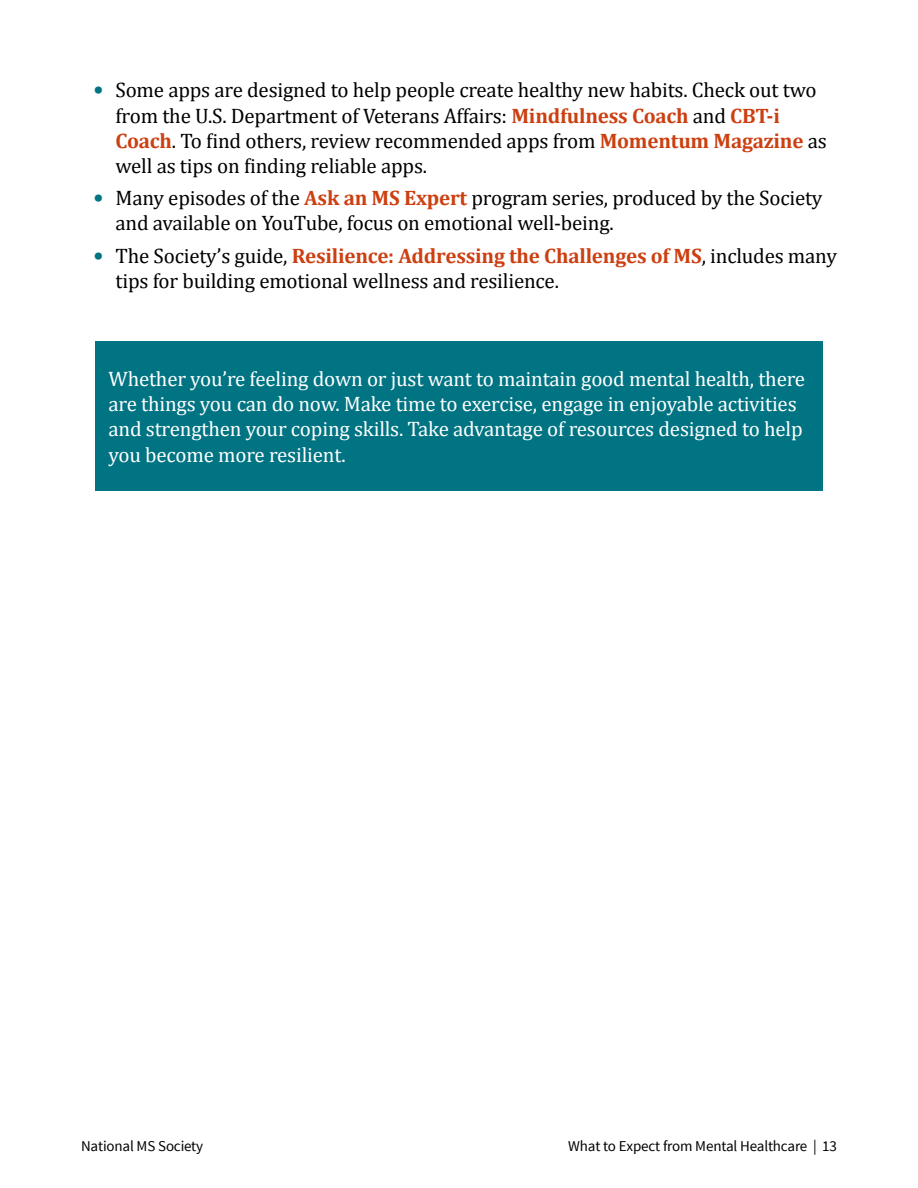
<style>
.page{position:relative;width:918px;height:1188px;background:#fff}
.page>*{position:absolute;margin:0;border:0;box-sizing:border-box;transform-origin:0 0}
.t1{font:21px/25.2px "Cambria";letter-spacing:-.01em;color:#000}
.callout{font:21px/25.2px "Cambria";letter-spacing:-.01em;color:#fff}
.t2{font:15px "Source Sans Pro";letter-spacing:-.01em;color:#000}
.s1{font-size:24px;color:#007482}
.s2{font-weight:700;color:#cc3f10}
</style>
<div class="page">
<div style="left:95px;top:341px;width:728px;height:149px;background:#007482"></div>
<p class="t1" style="left:116px;top:77px;width:713px;text-indent:-22px"><span class="s1">•</span> Some apps are designed to help people create healthy new habits. Check out two from the U.S. Department of Veterans Affairs: <span class="s2">Mindfulness Coach</span> and <span class="s2">CBT-i Coach</span>. To find others, review recommended apps from <span class="s2">Momentum Magazine</span> as well as tips on finding reliable apps.</p>
<p class="t1" style="left:116px;top:185px;width:709px;text-indent:-22px"><span class="s1">•</span> Many episodes of the <span class="s2">Ask an MS Expert</span> program series, produced by the Society and available on YouTube, focus on emotional well-being.</p>
<p class="t1" style="left:116px;top:243px;width:723px;text-indent:-22px"><span class="s1">•</span> The Society’s guide, <span class="s2">Resilience: Addressing the Challenges of MS</span>, includes many tips for building emotional wellness and resilience.</p>
<p class="callout" style="left:109px;top:366px;width:698px">Whether you’re feeling down or just want to maintain good mental health, there are things you can do now. Make time to exercise, engage in enjoyable activities and strengthen your coping skills. Take advantage of resources designed to help you become more resilient.</p>
<p class="t2" style="left:81px;top:1136px;width:124px">National MS Society</p>
<p class="t2" style="left:568px;top:1136px;width:270px">What to Expect from Mental Healthcare | 13</p>
</div>
